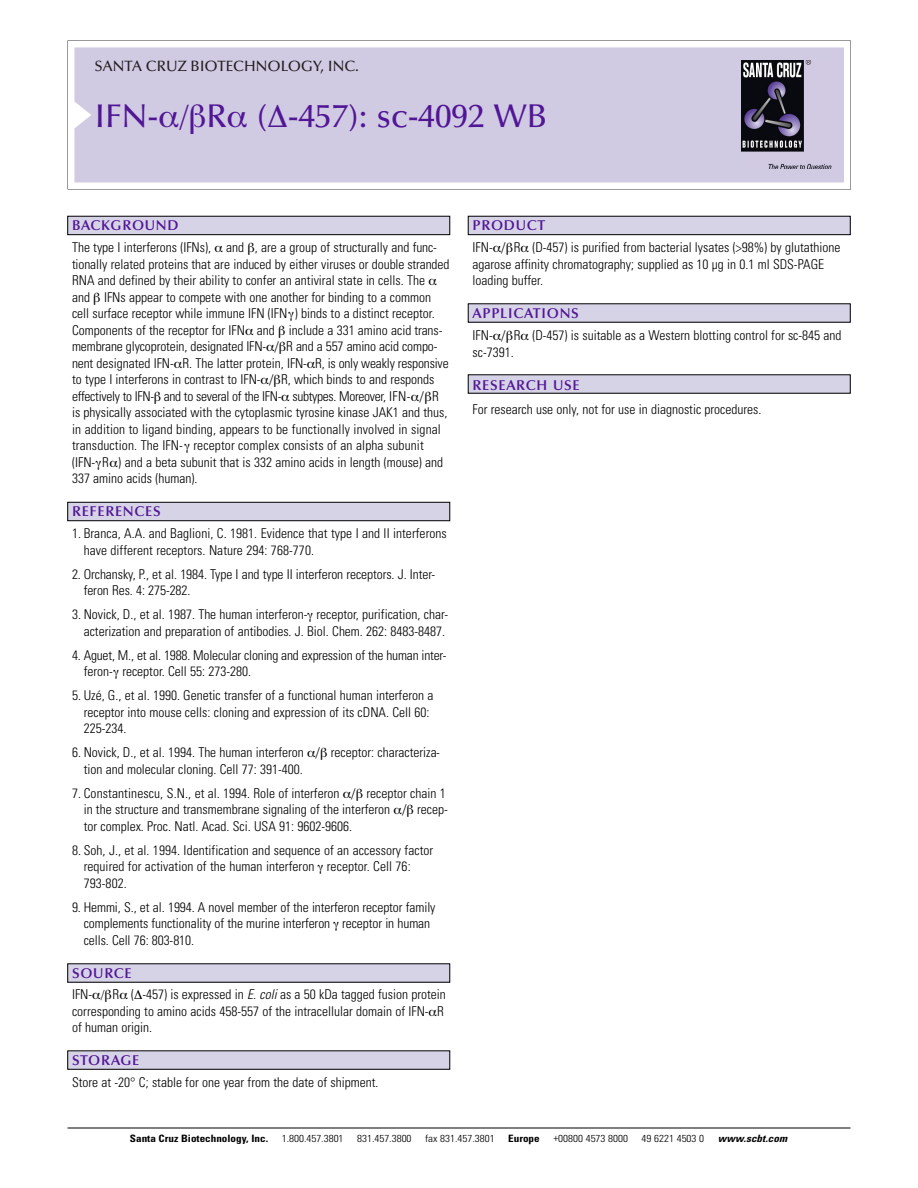
<style>
.page{position:relative;width:918px;height:1188px;background:#fff}
.page>*{position:absolute;margin:0;border:0;box-sizing:border-box;transform-origin:0 0}
.t1{font:500 33px "Optima";color:#511695}
.t2{font:500 15px "Optima";color:#231f20}
.t3{font:600 14.25px "Optima";letter-spacing:.05em;color:#511695}
.t4{font:300 condensed 13.5px/16.5px "Univers";color:#000}
.t5{font:300 condensed 10.2px "Univers";color:#000;scale:1.1 1}
.t6{font:700 condensed 10.2px "Univers";color:#000;scale:1.1 1}
.t7{font:italic 700 condensed 10.2px "Univers";letter-spacing:.005em;color:#000;scale:1.1 1}
.s1{font-style:italic}
</style>
<div class="page">
<div style="left:468px;top:216px;width:382px;height:19px;background:#d7d3e7"></div>
<div style="left:468px;top:216px;width:382px;height:19px;border:1px solid #000"></div>
<div style="left:468px;top:304px;width:382px;height:18px;background:#d7d3e7"></div>
<div style="left:468px;top:375px;width:382px;height:18px;background:#d7d3e7"></div>
<svg style="left:68px;top:40px;width:783px;height:149px"></svg>
<div style="left:74px;top:47px;width:770px;height:135px;background:#d1cae3"></div>
<img style="left:741px;top:60px;width:90px;height:108px">
<hr style="left:68px;top:1128px;width:782px;height:1px;background:#000">
<div style="left:68px;top:1051px;width:382px;height:18px;background:#d7d3e7"></div>
<div style="left:68px;top:964px;width:382px;height:18px;background:#d7d3e7"></div>
<div style="left:68px;top:502px;width:382px;height:19px;background:#d7d3e7"></div>
<div style="left:68px;top:502px;width:382px;height:19px;border:1px solid #000"></div>
<div style="left:68px;top:216px;width:382px;height:19px;background:#d7d3e7"></div>
<div style="left:68px;top:216px;width:382px;height:19px;border:1px solid #000"></div>
<svg style="left:160px;top:104px;width:45px;height:30px"></svg>
<svg style="left:228px;top:112px;width:19px;height:15px"></svg>
<p class="t2" style="left:94px;top:61px;width:266px">SANTA CRUZ BIOTECHNOLOGY, INC.</p>
<h1 class="t1" style="left:94px;top:103px;width:66px">IFN-</h1>
<h1 class="t1" style="left:207px;top:103px;width:342px">R (∆-457): sc-4092 WB</h1>
<p class="t3" style="left:72px;top:220px;width:108px">BACKGROUND</p>
<p class="t4" style="left:72px;top:240px;width:379px">The type I interferons (IFNs), and , are a group of structurally and func&shy;tionally related proteins that are induced by either viruses or double stranded RNA and defined by their ability to confer an antiviral state in cells. The<br>and IFNs appear to compete with one another for binding to a common cell surface receptor while immune IFN (IFN ) binds to a distinct receptor.<br>Components of the receptor for IFN and include a 331 amino acid trans&shy;membrane glycoprotein, designated IFN- / R and a 557 amino acid compo&shy;nent designated IFN- R. The latter protein, IFN- R, is only weakly responsive to type I interferons in contrast to IFN- / R, which binds to and responds effectively to IFN- and to several of the IFN- subtypes. Moreover, IFN- / R is physically associated with the cytoplasmic tyrosine kinase JAK1 and thus, in addition to ligand binding, appears to be functionally involved in signal transduction. The IFN- receptor complex consists of an alpha subunit (IFN- R ) and a beta subunit that is 332 amino acids in length (mouse) and 337 amino acids (human).</p>
<p class="t3" style="left:72px;top:506px;width:90px">REFERENCES</p>
<p class="t4" style="left:84px;top:526px;width:365px;text-indent:-12px">1. Branca, A.A. and Baglioni, C. 1981. Evidence that type I and II interferons have different receptors. Nature 294: 768-770.</p>
<p class="t4" style="left:84px;top:567px;width:353px;text-indent:-12px">2. Orchansky, P., et al. 1984. Type I and type II interferon receptors. J. Inter&shy;feron Res. 4: 275-282.</p>
<p class="t4" style="left:72px;top:607px;width:378px;text-align:right">3. Novick, D., et al. 1987. The human interferon- receptor, purification, char&shy;acterization and preparation of antibodies. J. Biol. Chem. 262: 8483-8487.</p>
<p class="t4" style="left:84px;top:648px;width:364px;text-indent:-12px">4. Aguet, M., et al. 1988. Molecular cloning and expression of the human inter&shy;feron- receptor. Cell 55: 273-280.</p>
<p class="t4" style="left:84px;top:688px;width:351px;text-indent:-12px">5. Uzé, G., et al. 1990. Genetic transfer of a functional human interferon a receptor into mouse cells: cloning and expression of its cDNA. Cell 60:<br>225-234.</p>
<p class="t4" style="left:84px;top:745px;width:358px;text-indent:-12px">6. Novick, D., et al. 1994. The human interferon / receptor: characteriza&shy;tion and molecular cloning. Cell 77: 391-400.</p>
<p class="t4" style="left:84px;top:786px;width:366px;text-indent:-12px">7. Constantinescu, S.N., et al. 1994. Role of interferon / receptor chain 1 in the structure and transmembrane signaling of the interferon / recep&shy;tor complex. Proc. Natl. Acad. Sci. USA 91: 9602-9606.</p>
<p class="t4" style="left:84px;top:843px;width:351px;text-indent:-12px">8. Soh, J., et al. 1994. Identification and sequence of an accessory factor required for activation of the human interferon receptor. Cell 76:<br>793-802.</p>
<p class="t4" style="left:84px;top:900px;width:353px;text-indent:-12px">9. Hemmi, S., et al. 1994. A novel member of the interferon receptor family complements functionality of the murine interferon receptor in human cells. Cell 76: 803-810.</p>
<p class="t3" style="left:72px;top:967px;width:61px">SOURCE</p>
<p class="t4" style="left:72px;top:988px;width:22px">IFN-</p>
<p class="t4" style="left:72px;top:988px;width:375px;text-indent:41px">R (∆-457) is expressed in <span class="s1">E. coli</span> as a 50 kDa tagged fusion protein corresponding to amino acids 458-557 of the intracellular domain of IFN- R of human origin.</p>
<p class="t3" style="left:72px;top:1055px;width:69px">STORAGE</p>
<p class="t4" style="left:72px;top:1076px;width:308px">Store at -20° C; stable for one year from the date of shipment.</p>
<p class="t3" style="left:473px;top:220px;width:74px">PRODUCT</p>
<p class="t4" style="left:473px;top:240px;width:369px">IFN- / R (D-457) is purified from bacterial lysates (&gt;98%) by glutathione agarose affinity chromatography; supplied as 10 µg in 0.1 ml SDS-PAGE loading buffer.</p>
<p class="t3" style="left:473px;top:308px;width:108px">APPLICATIONS</p>
<p class="t4" style="left:473px;top:328px;width:371px">IFN- / R (D-457) is suitable as a Western blotting control for sc-845 and sc-7391.</p>
<p class="t3" style="left:473px;top:379px;width:109px">RESEARCH USE</p>
<p class="t4" style="left:473px;top:402px;width:290px">For research use only, not for use in diagnostic procedures.</p>
<p class="t6" style="left:130px;top:1135px;width:127px">Santa Cruz Biotechnology, Inc.</p>
<p class="t5" style="left:282px;top:1135px;width:58px">1.800.457.3801</p>
<p class="t5" style="left:357px;top:1135px;width:51px">831.457.3800</p>
<p class="t5" style="left:425px;top:1135px;width:65px">fax 831.457.3801</p>
<p class="t6" style="left:508px;top:1135px;width:30px">Europe</p>
<p class="t5" style="left:553px;top:1135px;width:69px">+00800 4573 8000</p>
<p class="t5" style="left:642px;top:1135px;width:58px">49 6221 4503 0</p>
<p class="t7" style="left:718px;top:1135px;width:64px">www.scbt.com</p>
</div>
